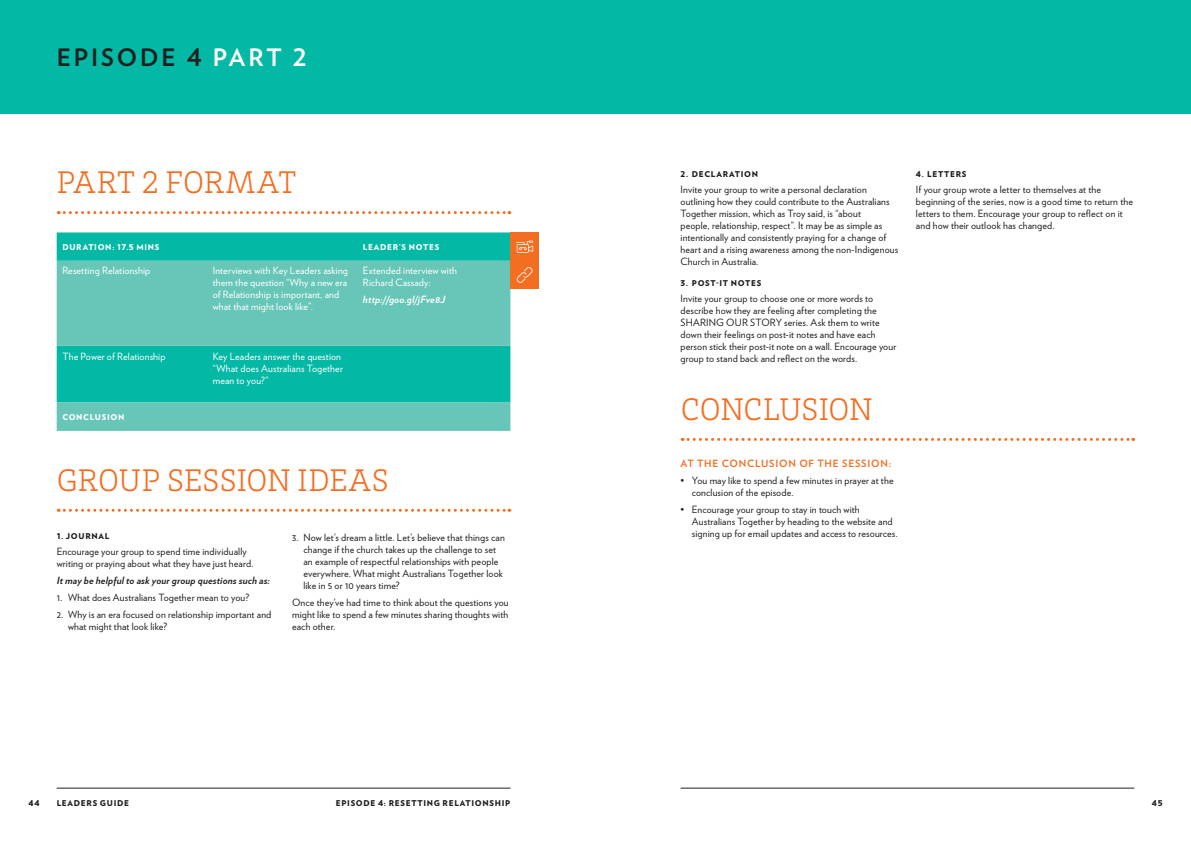
<style>
.page{position:relative;width:1191px;height:842px;background:#fff}
.page>*{position:absolute;margin:0;border:0;box-sizing:border-box;transform-origin:0 0}
.t1{font:300 32px "Brix Slab";color:#f36e21}
.t2{font:700 24px "Verlag";letter-spacing:.12em;color:#231f20}
.t3{font:10px/12px "Verlag";letter-spacing:.01em;color:#231f20}
.t4{font:10px/12px "Verlag";letter-spacing:.01em;color:#fff}
.t5{font:italic 700 10px "Verlag";letter-spacing:.01em;color:#231f20}
.t6{font:700 10px "Verlag";letter-spacing:.075em;color:#f36e21}
.t7{font:italic 700 10px "Verlag";letter-spacing:.01em;color:#fff}
.t8{font:900 8px "Verlag";letter-spacing:.085em;color:#231f20}
.t9{font:900 8px "Verlag";letter-spacing:.085em;color:#fff}
.s1{color:#fff}
</style>
<div class="page">
<div style="left:0;top:0;width:1191px;height:113px;background:#03b8a4"></div>
<hr style="left:57px;top:788px;width:453px;height:1px;background:#231f20">
<div style="left:57px;top:232px;width:453px;height:29px;background:#03b8a4"></div>
<svg style="left:57px;top:261px;width:453px;height:170px;background:#46c1b1"></svg>
<svg style="left:58px;top:509px;width:452px;height:3px"></svg>
<svg style="left:58px;top:211px;width:452px;height:3px"></svg>
<svg style="left:682px;top:438px;width:451px;height:3px"></svg>
<div style="left:510px;top:232px;width:29px;height:29px;background:#f36e21"></div>
<svg style="left:516px;top:241px;width:17px;height:12px"></svg>
<div style="left:510px;top:261px;width:29px;height:28px;background:#f36e21"></div>
<svg style="left:516px;top:267px;width:17px;height:16px"></svg>
<hr style="left:680px;top:788px;width:454px;height:1px;background:#231f20">
<h2 class="t2" style="left:57px;top:39px;width:251px">EPISODE 4 <span class="s1">PART 2</span></h2>
<h1 class="t1" style="left:57px;top:162px;width:241px">PART 2 FORMAT</h1>
<p class="t9" style="left:62px;top:240px;width:99px">DURATION: 17.5 MINS</p>
<p class="t9" style="left:363px;top:240px;width:78px">LEADER’S NOTES</p>
<p class="t4" style="left:62px;top:264px;width:89px">Resetting Relationship</p>
<p class="t4" style="left:213px;top:264px;width:137px">Interviews with Key Leaders asking them the question “Why a new era of Relationship is important, and what that might look like”.</p>
<p class="t4" style="left:363px;top:264px;width:95px">Extended interview with<br>Richard Cassady:</p>
<p class="t7" style="left:363px;top:292px;width:84px">http://goo.gl/jFve8J</p>
<p class="t4" style="left:62px;top:349px;width:105px">The Power of Relationship</p>
<p class="t4" style="left:213px;top:349px;width:132px">Key Leaders answer the question “What does Australians Together mean to you?”</p>
<p class="t9" style="left:62px;top:410px;width:63px">CONCLUSION</p>
<h1 class="t1" style="left:57px;top:460px;width:333px">GROUP SESSION IDEAS</h1>
<p class="t8" style="left:57px;top:530px;width:54px">1. JOURNAL</p>
<p class="t3" style="left:57px;top:545px;width:198px">Encourage your group to spend time individually writing or praying about what they have just heard.</p>
<p class="t5" style="left:57px;top:573px;width:215px">It may be helpful to ask your group questions such as:</p>
<p class="t3" style="left:57px;top:591px;width:194px">1. What does Australians Together mean to you?</p>
<p class="t3" style="left:68px;top:608px;width:205px;text-indent:-11px">2. Why is an era focused on relationship important and what might that look like?</p>
<p class="t3" style="left:303px;top:531px;width:203px;text-indent:-11px">3. Now let’s dream a little. Let’s believe that things can change if the church takes up the challenge to set an example of respectful relationships with people everywhere. What might Australians Together look like in 5 or 10 years time?</p>
<p class="t3" style="left:292px;top:596px;width:218px;text-align:justify">Once they’ve had time to think about the questions you might like to spend a few minutes sharing thoughts with each other.</p>
<p class="t8" style="left:28px;top:796px;width:13px">44</p>
<p class="t8" style="left:57px;top:796px;width:74px">LEADERS GUIDE</p>
<p class="t8" style="left:336px;top:796px;width:176px">EPISODE 4: RESETTING RELATIONSHIP</p>
<p class="t8" style="left:680px;top:167px;width:79px">2. DECLARATION</p>
<p class="t3" style="left:680px;top:182px;width:219px">Invite your group to write a personal declaration outlining how they could contribute to the Australians Together mission, which as Troy said, is “about<br>people, relationship, respect”. It may be as simple as intentionally and consistently praying for a change of heart and a rising awareness among the non-Indigenous Church in Australia.</p>
<p class="t8" style="left:680px;top:276px;width:82px">3. POST-IT NOTES</p>
<p class="t3" style="left:680px;top:291px;width:217px">Invite your group to choose one or more words to describe how they are feeling after completing the SHARING OUR STORY series. Ask them to write down their feelings on post-it notes and have each person stick their post-it note on a wall. Encourage your group to stand back and reflect on the words.</p>
<h1 class="t1" style="left:681px;top:389px;width:193px">CONCLUSION</h1>
<p class="t6" style="left:680px;top:456px;width:212px">AT THE CONCLUSION OF THE SESSION:</p>
<p class="t3" style="left:692px;top:474px;width:203px;text-indent:-11px">• You may like to spend a few minutes in prayer at the conclusion of the episode.</p>
<p class="t3" style="left:692px;top:503px;width:207px;text-indent:-11px">• Encourage your group to stay in touch with<br>Australians Together by heading to the website and signing up for email updates and access to resources.</p>
<p class="t8" style="left:916px;top:167px;width:52px">4. LETTERS</p>
<p class="t3" style="left:916px;top:182px;width:219px">If your group wrote a letter to themselves at the beginning of the series, now is a good time to return the letters to them. Encourage your group to reflect on it and how their outlook has changed.</p>
<p class="t8" style="left:1151px;top:796px;width:12px">45</p>
</div>
